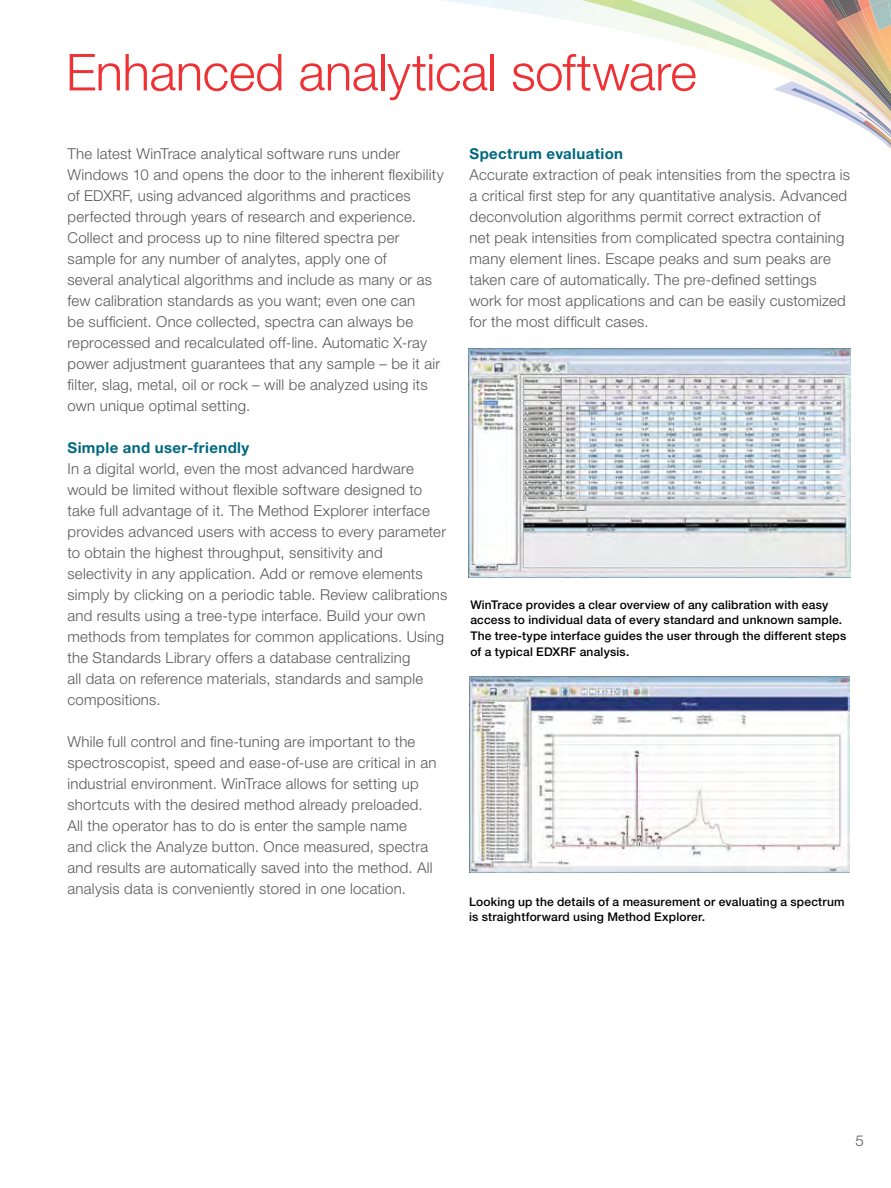
<style>
.page{position:relative;width:891px;height:1188px;background:#fff}
.page>*{position:absolute;margin:0;border:0;box-sizing:border-box;transform-origin:0 0}
.t1{font:300 51px "Helvetica Neue LT Std";letter-spacing:-.005em;color:#ee3134}
.t2{font:300 15px/21px "Helvetica Neue LT Std";letter-spacing:.015em;color:#58595b}
.t3{font:700 15px "Helvetica Neue LT Std";letter-spacing:.025em;color:#006880}
.t4{font:500 12px/15.8px "Helvetica Neue LT Std";letter-spacing:.015em;color:#000}
</style>
<div class="page">
<img style="left:468px;top:348px;width:382px;height:230px">
<img style="left:469px;top:676px;width:380px;height:196px">
<svg style="left:442px;top:0;width:86px;height:13px"></svg>
<img style="left:528px;top:0;width:160px;height:46px">
<img style="left:881px;top:140px;width:10px;height:10px">
<img style="left:688px;top:0;width:203px;height:140px">
<img style="left:754px;top:0;width:137px;height:137px">
<img style="left:776px;top:0;width:27px;height:124px">
<img style="left:789px;top:0;width:10px;height:122px">
<img style="left:799px;top:0;width:4px;height:122px">
<img style="left:803px;top:0;width:88px;height:134px">
<img style="left:814px;top:0;width:24px;height:21px">
<img style="left:847px;top:0;width:12px;height:12px">
<img style="left:846px;top:0;width:1px;height:17px">
<img style="left:824px;top:0;width:22px;height:19px">
<img style="left:837px;top:21px;width:54px;height:112px">
<img style="left:838px;top:19px;width:53px;height:84px">
<img style="left:847px;top:12px;width:24px;height:5px">
<img style="left:843px;top:18px;width:48px;height:84px">
<img style="left:865px;top:0;width:6px;height:6px">
<img style="left:871px;top:0;width:20px;height:30px">
<h1 class="t1" style="left:66px;top:41px;width:632px">Enhanced analytical software</h1>
<p class="t2" style="left:68px;top:143px;width:378px">The latest WinTrace analytical software runs under Windows 10 and opens the door to the inherent flexibility of EDXRF, using advanced algorithms and practices perfected through years of research and experience.<br>Collect and process up to nine filtered spectra per sample for any number of analytes, apply one of<br>several analytical algorithms and include as many or as few calibration standards as you want; even one can<br>be sufficient. Once collected, spectra can always be reprocessed and recalculated off-line. Automatic X-ray power adjustment guarantees that any sample – be it air filter, slag, metal, oil or rock – will be analyzed using its own unique optimal setting.</p>
<p class="t3" style="left:68px;top:438px;width:183px">Simple and user-friendly</p>
<p class="t2" style="left:68px;top:458px;width:381px">In a digital world, even the most advanced hardware would be limited without flexible software designed to take full advantage of it. The Method Explorer interface provides advanced users with access to every parameter to obtain the highest throughput, sensitivity and selectivity in any application. Add or remove elements simply by clicking on a periodic table. Review calibrations and results using a tree-type interface. Build your own methods from templates for common applications. Using the Standards Library offers a database centralizing<br>all data on reference materials, standards and sample compositions.</p>
<p class="t2" style="left:68px;top:731px;width:371px">While full control and fine-tuning are important to the spectroscopist, speed and ease-of-use are critical in an industrial environment. WinTrace allows for setting up shortcuts with the desired method already preloaded.<br>All the operator has to do is enter the sample name<br>and click the Analyze button. Once measured, spectra and results are automatically saved into the method. All analysis data is conveniently stored in one location.</p>
<p class="t3" style="left:470px;top:144px;width:155px">Spectrum evaluation</p>
<p class="t2" style="left:470px;top:164px;width:382px">Accurate extraction of peak intensities from the spectra is a critical first step for any quantitative analysis. Advanced deconvolution algorithms permit correct extraction of<br>net peak intensities from complicated spectra containing many element lines. Escape peaks and sum peaks are taken care of automatically. The pre-defined settings work for most applications and can be easily customized for the most difficult cases.</p>
<p class="t4" style="left:470px;top:596px;width:377px">WinTrace provides a clear overview of any calibration with easy access to individual data of every standard and unknown sample.<br>The tree-type interface guides the user through the different steps of a typical EDXRF analysis.</p>
<p class="t4" style="left:469px;top:893px;width:377px">Looking up the details of a measurement or evaluating a spectrum is straightforward using Method Explorer.</p>
<p class="t2" style="left:856px;top:1130px;width:10px">5</p>
</div>
